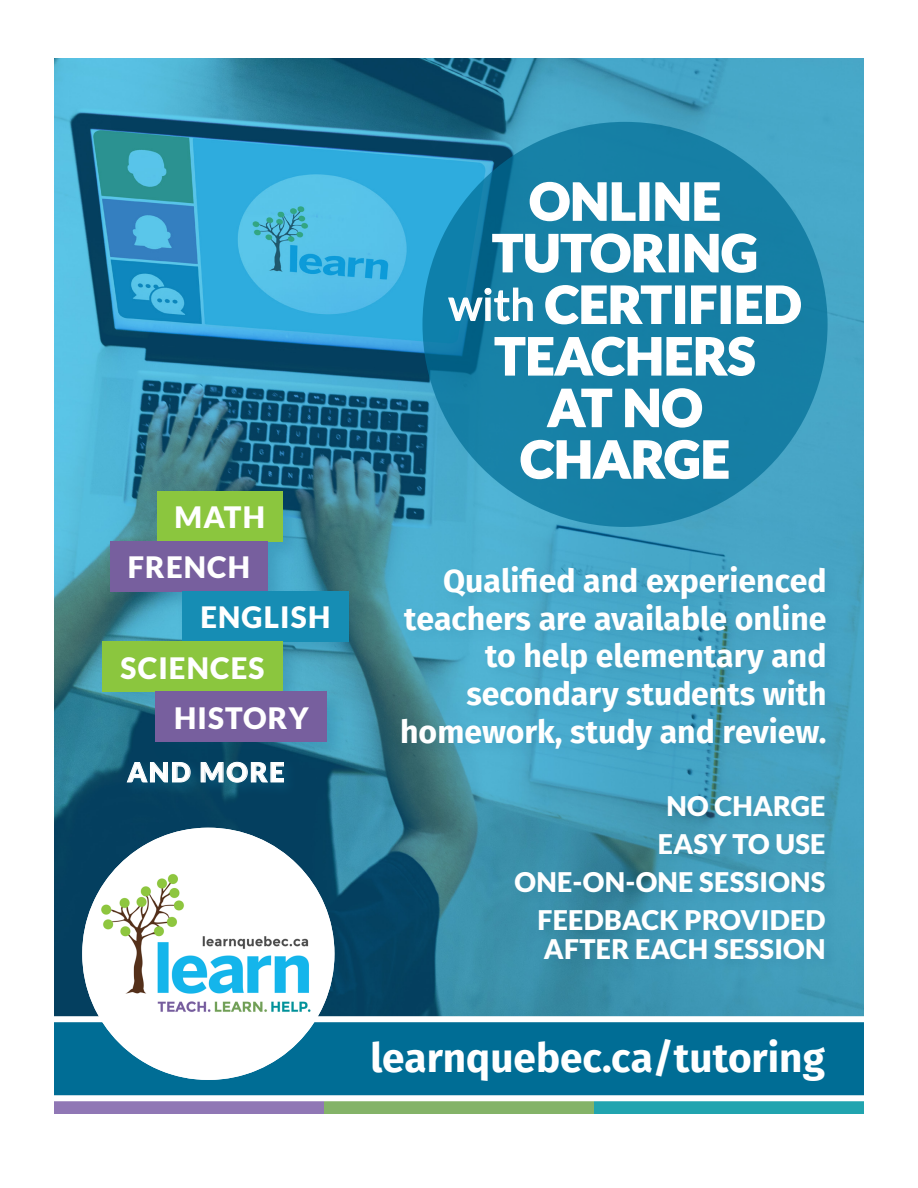
<style>
.page{position:relative;width:918px;height:1188px;background:#fff}
.page>*{position:absolute;margin:0;border:0;box-sizing:border-box;transform-origin:0 0}
.t1{font:900 50.85px/51.6px "Lato";letter-spacing:.01em;color:#fff;text-align:center}
.t2{font:700 40.5px "Fira Sans";color:#fff}
.t3{font:700 31.95px/37.8px "Fira Sans";color:#fff;text-align:right}
.t4{font:900 29.4px "Lato";letter-spacing:.04em;color:#fff}
.t5{font:900 27px/29px "Lato";letter-spacing:.01em;color:#fff}
.t6{font:900 26.7px "Lato";letter-spacing:.07em;color:#fff}
.s1{font-weight:400;font-size:43.35px}
</style>
<div class="page">
<img style="left:54px;top:58px;width:810px;height:958px">
<div style="left:422px;top:122px;width:406px;height:405px;background:#167fa5;border-radius:50%"></div>
<svg style="left:529px;top:181px;width:107px;height:41px"></svg>
<div style="left:639px;top:182px;width:11px;height:39px;border:2px solid #fff"></div>
<svg style="left:655px;top:182px;width:65px;height:39px"></svg>
<div style="left:669px;top:234px;width:10px;height:38px;border:2px solid #fff"></div>
<svg style="left:684px;top:233px;width:73px;height:40px"></svg>
<svg style="left:448px;top:233px;width:224px;height:97px"></svg>
<div style="left:675px;top:285px;width:10px;height:39px;border:2px solid #fff"></div>
<svg style="left:691px;top:285px;width:26px;height:39px"></svg>
<div style="left:721px;top:285px;width:10px;height:39px;border:2px solid #fff"></div>
<svg style="left:736px;top:285px;width:65px;height:39px"></svg>
<svg style="left:494px;top:336px;width:261px;height:40px"></svg>
<svg style="left:546px;top:388px;width:67px;height:40px"></svg>
<svg style="left:625px;top:388px;width:78px;height:40px"></svg>
<svg style="left:520px;top:439px;width:209px;height:41px"></svg>
<div style="left:54px;top:1101px;width:270px;height:13px;background:#9077b5"></div>
<div style="left:324px;top:1101px;width:270px;height:13px;background:#84b368"></div>
<div style="left:594px;top:1101px;width:270px;height:13px;background:#21a4af"></div>
<div style="left:98px;top:487px;width:272px;height:277px;background:#004767;opacity:.2"></div>
<div style="left:157px;top:491px;width:126px;height:50px;background:#8bc63e"></div>
<div style="left:110px;top:541px;width:158px;height:51px;background:#775f9e"></div>
<div style="left:182px;top:592px;width:167px;height:50px;background:#168db4"></div>
<div style="left:103px;top:642px;width:180px;height:50px;background:#8bc63e"></div>
<div style="left:156px;top:692px;width:171px;height:50px;background:#775f9e"></div>
<div style="left:123px;top:757px;width:176px;height:40px;background:#168db4;opacity:.3"></div>
<svg style="left:126px;top:761px;width:65px;height:22px"></svg>
<svg style="left:200px;top:761px;width:84px;height:22px;background:#42758d"></svg>
<div style="left:54px;top:1021px;width:810px;height:76px;background:#006d95"></div>
<div style="left:397px;top:561px;width:444px;height:204px;background:#004767;opacity:.1"></div>
<div style="left:513px;top:794px;width:325px;height:179px;background:#004767;opacity:.1"></div>
<div style="left:43px;top:1095px;width:832px;height:6px;background:#fff"></div>
<div style="left:43px;top:1016px;width:832px;height:6px;background:#fff"></div>
<div style="left:82px;top:828px;width:252px;height:252px;background:#fff;border-radius:50%"></div>
<img style="left:82px;top:828px;width:228px;height:252px">
<p class="t4" style="left:175px;top:500px;width:92px">MATH</p>
<p class="t4" style="left:128px;top:550px;width:124px">FRENCH</p>
<p class="t4" style="left:200px;top:600px;width:131px">ENGLISH</p>
<p class="t4" style="left:121px;top:651px;width:145px">SCIENCES</p>
<p class="t4" style="left:174px;top:701px;width:136px">HISTORY</p>
<p class="t6" style="left:127px;top:757px;width:159px">AND MORE</p>
<p class="t1" style="left:529px;top:175px;width:193px">ONLINE</p>
<p class="t1" style="left:449px;top:226px;width:354px">TUTORING <span class="s1">with</span> CERTIFIED</p>
<p class="t1" style="left:495px;top:329px;width:262px">TEACHERS<br>AT NO</p>
<p class="t1" style="left:520px;top:433px;width:211px">CHARGE</p>
<p class="t3" style="left:400px;top:564px;width:428px">Qualified and experienced teachers are available online to help elementary and secondary students with homework, study and review.</p>
<p class="t5" style="left:666px;top:791px;width:161px">NO CHARGE</p>
<p class="t5" style="left:658px;top:829px;width:169px">EASY TO USE</p>
<p class="t5" style="left:515px;top:867px;width:313px">ONE-ON-ONE SESSIONS</p>
<p class="t5" style="left:537px;top:905px;width:290px">FEEDBACK PROVIDED<br>AFTER EACH SESSION</p>
<p class="t2" style="left:370px;top:1030px;width:456px">learnquebec.ca/tutoring</p>
</div>
